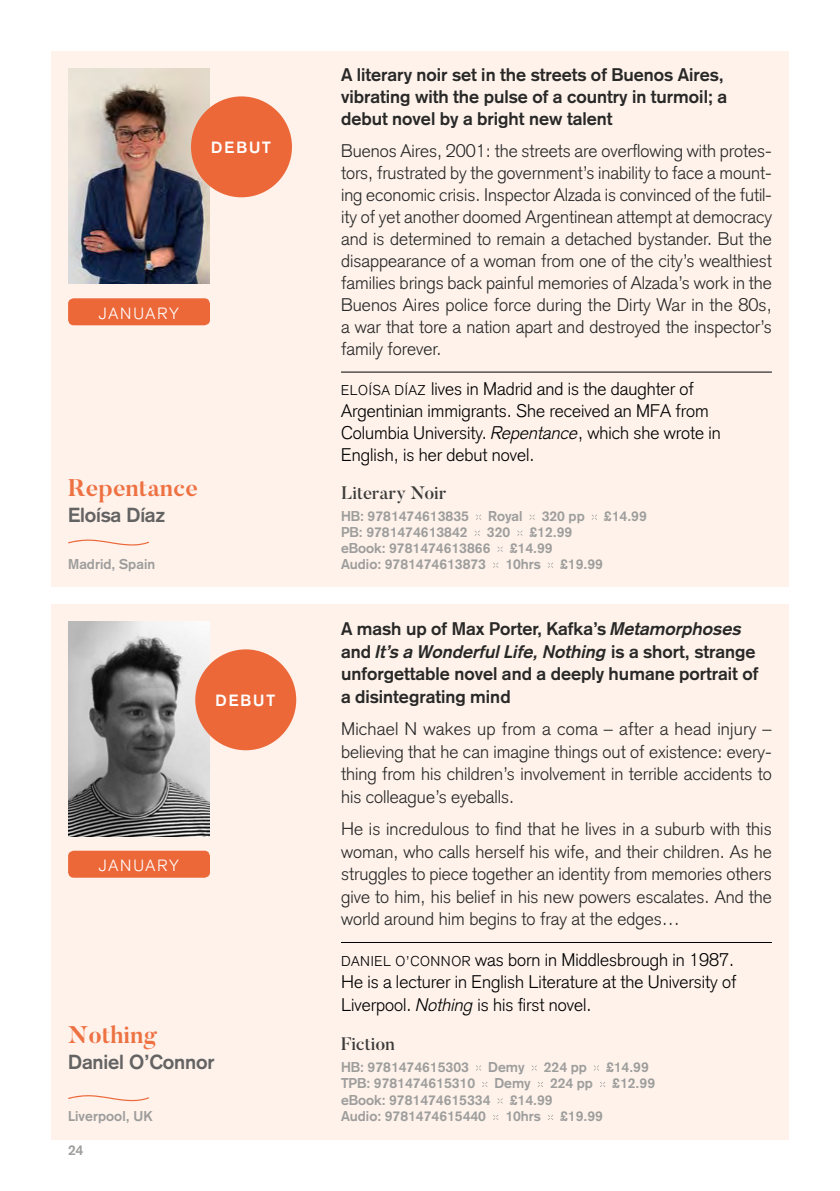
<style>
.page{position:relative;width:840px;height:1191px;background:#fff}
.page>*{position:absolute;margin:0;border:0;box-sizing:border-box;transform-origin:0 0}
.t1{font:700 24px "Butler";letter-spacing:.005em;color:#ee7142}
.t2{font:700 20px "Basic Commercial LT Std";letter-spacing:-.01em;color:#646363}
.t3{font:300 18px/22px "Basic Commercial LT Std";color:#282827;text-align:justify}
.t4{font:300 18px/22px "Basic Commercial LT Std";color:#000}
.t5{font:700 18px/22.4px "Basic Commercial LT Std";color:#282827}
.t6{font:500 18px "Butler";color:#3c3c3b}
.t7{font:300 16px "Basic Commercial LT Std";letter-spacing:.115em;color:#fff}
.t8{font:700 16px "Basic Commercial LT Std";letter-spacing:.125em;color:#fff}
.t9{font:700 14px "Basic Commercial LT Std";color:#9d9d9c}
.s1{font-size:14px}
.s2{font-style:italic}
</style>
<div class="page">
<div style="left:51px;top:51px;width:737px;height:536px;background:#fef2eb"></div>
<svg style="left:68px;top:539px;width:81px;height:6px"></svg>
<hr style="left:341px;top:372px;width:430px;height:1px;background:#000">
<svg style="left:476px;top:514px;width:5px;height:6px"></svg>
<svg style="left:529px;top:514px;width:5px;height:6px"></svg>
<svg style="left:591px;top:514px;width:5px;height:6px"></svg>
<svg style="left:474px;top:530px;width:5px;height:6px"></svg>
<svg style="left:517px;top:530px;width:5px;height:6px"></svg>
<svg style="left:497px;top:546px;width:5px;height:6px"></svg>
<svg style="left:493px;top:562px;width:5px;height:6px"></svg>
<svg style="left:548px;top:562px;width:5px;height:6px"></svg>
<div style="left:68px;top:298px;width:142px;height:27px;background:#ec6839;border-radius:6px"></div>
<img style="left:68px;top:68px;width:142px;height:215px">
<div style="left:51px;top:604px;width:737px;height:536px;background:#fef2eb"></div>
<svg style="left:68px;top:1095px;width:81px;height:6px"></svg>
<hr style="left:341px;top:942px;width:430px;height:1px;background:#000">
<svg style="left:476px;top:1065px;width:5px;height:5px"></svg>
<svg style="left:531px;top:1065px;width:5px;height:5px"></svg>
<svg style="left:482px;top:1082px;width:5px;height:5px"></svg>
<svg style="left:600px;top:1082px;width:5px;height:5px"></svg>
<svg style="left:497px;top:1098px;width:5px;height:5px"></svg>
<svg style="left:493px;top:1115px;width:5px;height:5px"></svg>
<svg style="left:548px;top:1115px;width:5px;height:5px"></svg>
<img style="left:68px;top:621px;width:142px;height:215px">
<div style="left:68px;top:850px;width:142px;height:27px;background:#ec6839;border-radius:6px"></div>
<div style="left:191px;top:96px;width:101px;height:101px;background:#ec6839;border-radius:50%"></div>
<div style="left:195px;top:649px;width:101px;height:101px;background:#ec6839;border-radius:50%"></div>
<p class="t8" style="left:211px;top:137px;width:61px">DEBUT</p>
<p class="t7" style="left:99px;top:303px;width:81px">JANUARY</p>
<h1 class="t1" style="left:68px;top:472px;width:131px">Repentance</h1>
<p class="t2" style="left:68px;top:503px;width:98px">Eloísa Díaz</p>
<p class="t9" style="left:68px;top:556px;width:89px">Madrid, Spain</p>
<p class="t8" style="left:215px;top:690px;width:61px">DEBUT</p>
<p class="t7" style="left:99px;top:856px;width:81px">JANUARY</p>
<h1 class="t1" style="left:68px;top:1018px;width:91px">Nothing</h1>
<p class="t2" style="left:68px;top:1050px;width:148px">Daniel O’Connor</p>
<p class="t9" style="left:68px;top:1108px;width:86px">Liverpool, UK</p>
<p class="t9" style="left:68px;top:1141px;width:17px">24</p>
<p class="t5" style="left:341px;top:64px;width:387px">A literary noir set in the streets of Buenos Aires, vibrating with the pulse of a country in turmoil; a debut novel by a bright new talent</p>
<p class="t3" style="left:341px;top:140px;width:432px">Buenos Aires, 2001: the streets are overflowing with protes&shy;tors, frustrated by the government’s inability to face a mount&shy;ing economic crisis. Inspector Alzada is convinced of the futil&shy;ity of yet another doomed Argentinean attempt at democracy and is determined to remain a detached bystander. But the disappearance of a woman from one of the city’s wealthiest families brings back painful memories of Alzada’s work in the Buenos Aires police force during the Dirty War in the 80s, a war that tore a nation apart and destroyed the inspector’s family forever.</p>
<p class="t4" style="left:341px;top:378px;width:381px"><span class="s1">ELOÍSA DÍAZ</span> lives in Madrid and is the daughter of Argentinian immigrants. She received an MFA from Columbia University. <span class="s2">Repentance</span>, which she wrote in English, is her debut novel.</p>
<p class="t6" style="left:341px;top:481px;width:107px">Literary Noir</p>
<p class="t9" style="left:341px;top:508px;width:129px">HB: 9781474613835</p>
<p class="t9" style="left:488px;top:508px;width:36px">Royal</p>
<p class="t9" style="left:541px;top:508px;width:44px">320 pp</p>
<p class="t9" style="left:603px;top:508px;width:44px">£14.99</p>
<p class="t9" style="left:341px;top:524px;width:128px">PB: 9781474613842</p>
<p class="t9" style="left:486px;top:524px;width:25px">320</p>
<p class="t9" style="left:529px;top:524px;width:44px">£12.99</p>
<p class="t9" style="left:341px;top:540px;width:151px">eBook: 9781474613866</p>
<p class="t9" style="left:509px;top:540px;width:44px">£14.99</p>
<p class="t9" style="left:341px;top:556px;width:146px">Audio: 9781474613873</p>
<p class="t9" style="left:505px;top:556px;width:37px">10hrs</p>
<p class="t9" style="left:560px;top:556px;width:44px">£19.99</p>
<p class="t5" style="left:341px;top:617px;width:419px">A mash up of Max Porter, Kafka’s <span class="s2">Metamorphoses </span>and <span class="s2">It’s a Wonderful Life, Nothing</span> is a short, strange unforgettable novel and a deeply humane portrait of a disintegrating mind</p>
<p class="t3" style="left:341px;top:718px;width:432px">Michael N wakes up from a coma – after a head injury – believing that he can imagine things out of existence: every&shy;thing from his children’s involvement in terrible accidents to his colleague’s eyeballs.</p>
<p class="t3" style="left:341px;top:817px;width:432px">He is incredulous to find that he lives in a suburb with this woman, who calls herself his wife, and their children. As he struggles to piece together an identity from memories others give to him, his belief in his new powers escalates. And the world around him begins to fray at the edges…</p>
<p class="t4" style="left:341px;top:948px;width:397px"><span class="s1">DANIEL O’CONNOR</span> was born in Middlesbrough in 1987.<br>He is a lecturer in English Literature at the University of<br>Liverpool. <span class="s2">Nothing</span> is his first novel.</p>
<p class="t6" style="left:341px;top:1031px;width:55px">Fiction</p>
<p class="t9" style="left:341px;top:1058px;width:129px">HB: 9781474615303</p>
<p class="t9" style="left:488px;top:1058px;width:38px">Demy</p>
<p class="t9" style="left:543px;top:1058px;width:44px">224 pp</p>
<p class="t9" style="left:605px;top:1058px;width:44px">£14.99</p>
<p class="t9" style="left:341px;top:1075px;width:136px">TPB: 9781474615310</p>
<p class="t9" style="left:494px;top:1075px;width:38px">Demy</p>
<p class="t9" style="left:549px;top:1075px;width:44px">224 pp</p>
<p class="t9" style="left:612px;top:1075px;width:44px">£12.99</p>
<p class="t9" style="left:341px;top:1091px;width:151px">eBook: 9781474615334</p>
<p class="t9" style="left:509px;top:1091px;width:44px">£14.99</p>
<p class="t9" style="left:341px;top:1108px;width:146px">Audio: 9781474615440</p>
<p class="t9" style="left:505px;top:1108px;width:37px">10hrs</p>
<p class="t9" style="left:560px;top:1108px;width:44px">£19.99</p>
</div>
